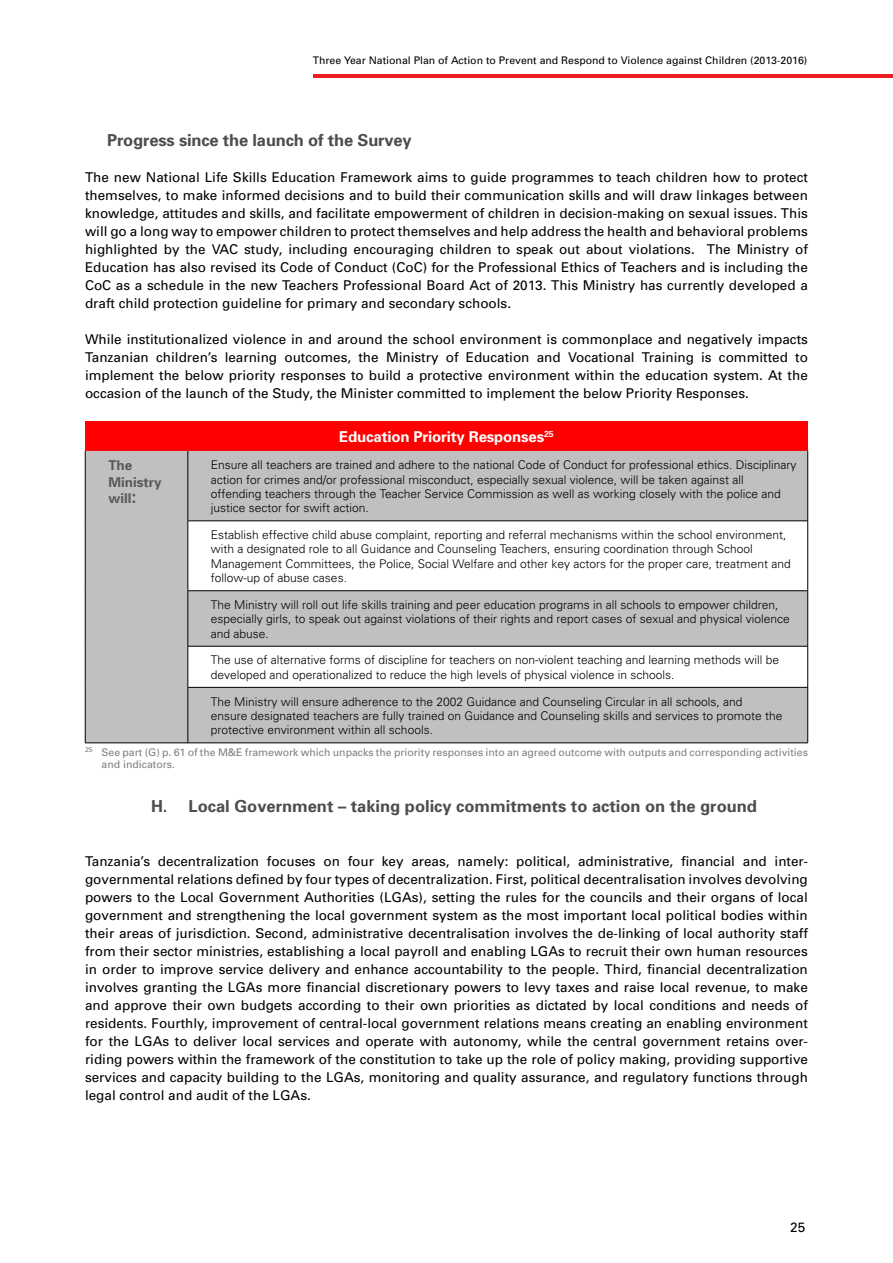
<style>
.page{position:relative;width:893px;height:1263px;background:#fff}
.page>*{position:absolute;margin:0;border:0;box-sizing:border-box;transform-origin:0 0}
.t1{font:700 16.5px "Univers";color:#4d4d4f}
.t2{font:700 15px "Univers";letter-spacing:-.01em;color:#fff}
.t3{font:13.5px/18px "Univers";color:#000;text-align:justify}
.t4{font:700 13.5px/16.5px "Univers";color:#58595b}
.t5{font:300 12px/14.4px "Univers";color:#000}
.t6{font:10.5px/12px "Univers";color:#808080}
.t7{font:10.5px "Univers";color:#000}
.s1{font-size:18px}
</style>
<div class="page">
<hr style="left:313px;top:74px;width:580px;height:4px;background:#ed1d24">
<div style="left:85px;top:422px;width:723px;height:29px;background:#f00"></div>
<svg style="left:86px;top:451px;width:721px;height:292px;fill:#c0c0c0"></svg>
<hr style="left:85px;top:451px;width:1px;height:70px;background:#000">
<hr style="left:188px;top:451px;width:1px;height:70px;background:#000">
<hr style="left:807px;top:451px;width:1px;height:70px;background:#000">
<hr style="left:85px;top:521px;width:1px;height:70px;background:#000">
<hr style="left:188px;top:521px;width:620px;height:1px;background:#000">
<hr style="left:188px;top:521px;width:1px;height:69px;background:#000">
<hr style="left:807px;top:521px;width:1px;height:69px;background:#000">
<hr style="left:85px;top:591px;width:1px;height:55px;background:#000">
<hr style="left:188px;top:590px;width:620px;height:1px;background:#000">
<hr style="left:188px;top:591px;width:1px;height:55px;background:#000">
<hr style="left:807px;top:591px;width:1px;height:55px;background:#000">
<hr style="left:85px;top:646px;width:1px;height:41px;background:#000">
<hr style="left:188px;top:646px;width:620px;height:1px;background:#000">
<hr style="left:188px;top:646px;width:1px;height:41px;background:#000">
<hr style="left:807px;top:646px;width:1px;height:41px;background:#000">
<hr style="left:85px;top:687px;width:1px;height:56px;background:#000">
<hr style="left:188px;top:687px;width:620px;height:1px;background:#000">
<hr style="left:188px;top:687px;width:1px;height:56px;background:#000">
<hr style="left:807px;top:687px;width:1px;height:56px;background:#000">
<hr style="left:85px;top:743px;width:103px;height:1px;background:#000">
<hr style="left:188px;top:743px;width:620px;height:1px;background:#000">
<p class="t7" style="left:313px;top:54px;width:496px">Three Year National Plan of Action to Prevent and Respond to Violence against Children (2013-2016)</p>
<p class="t1" style="left:107px;top:129px;width:306px">Progress since the launch of the Survey</p>
<p class="t3" style="left:85px;top:168px;width:724px">The new National Life Skills Education Framework aims to guide programmes to teach children how to protect themselves, to make informed decisions and to build their communication skills and will draw linkages between knowledge, attitudes and skills, and facilitate empowerment of children in decision-making on sexual issues. This will go a long way to empower children to protect themselves and help address the health and behavioral problems highlighted by the VAC study, including encouraging children to speak out about violations. The Ministry of Education has also revised its Code of Conduct (CoC) for the Professional Ethics of Teachers and is including the CoC as a schedule in the new Teachers Professional Board Act of 2013. This Ministry has currently developed a draft child protection guideline for primary and secondary schools.</p>
<p class="t3" style="left:85px;top:330px;width:724px">While institutionalized violence in and around the school environment is commonplace and negatively impacts Tanzanian children’s learning outcomes, the Ministry of Education and Vocational Training is committed to implement the below priority responses to build a protective environment within the education system. At the occasion of the launch of the Study, the Minister committed to implement the below Priority Responses.</p>
<p class="t2" style="left:339px;top:427px;width:216px">Education Priority Responses<sup>25</sup></p>
<p class="t4" style="left:108px;top:457px;width:55px">The<br>Ministry will<span class="s1">:</span></p>
<p class="t5" style="left:211px;top:457px;width:587px">Ensure all teachers are trained and adhere to the national Code of Conduct for professional ethics. Disciplinary action for crimes and/or professional misconduct, especially sexual violence, will be taken against all offending teachers through the Teacher Service Commission as well as working closely with the police and justice sector for swift action.</p>
<p class="t5" style="left:211px;top:527px;width:581px">Establish effective child abuse complaint, reporting and referral mechanisms within the school environment, with a designated role to all Guidance and Counseling Teachers, ensuring coordination through School Management Committees, the Police, Social Welfare and other key actors for the proper care, treatment and follow-up of abuse cases.</p>
<p class="t5" style="left:211px;top:597px;width:580px">The Ministry will roll out life skills training and peer education programs in all schools to empower children, especially girls, to speak out against violations of their rights and report cases of sexual and physical violence and abuse.</p>
<p class="t5" style="left:211px;top:653px;width:570px">The use of alternative forms of discipline for teachers on non-violent teaching and learning methods will be developed and operationalized to reduce the high levels of physical violence in schools.</p>
<p class="t5" style="left:211px;top:694px;width:573px">The Ministry will ensure adherence to the 2002 Guidance and Counseling Circular in all schools, and<br>ensure designated teachers are fully trained on Guidance and Counseling skills and services to promote the protective environment within all schools.</p>
<p class="t6" style="left:102px;top:746px;width:708px;text-indent:-17px"><sup>25</sup> See part (G) p. 61 of the M&amp;E framework which unpacks the priority responses into an agreed outcome with outputs and corresponding activities and indicators.</p>
<p class="t1" style="left:151px;top:795px;width:607px">H. Local Government – taking policy commitments to action on the ground</p>
<p class="t3" style="left:85px;top:852px;width:724px">Tanzania’s decentralization focuses on four key areas, namely: political, administrative, financial and inter&shy;governmental relations defined by four types of decentralization. First, political decentralisation involves devolving powers to the Local Government Authorities (LGAs), setting the rules for the councils and their organs of local government and strengthening the local government system as the most important local political bodies within their areas of jurisdiction. Second, administrative decentralisation involves the de-linking of local authority staff from their sector ministries, establishing a local payroll and enabling LGAs to recruit their own human resources in order to improve service delivery and enhance accountability to the people. Third, financial decentralization involves granting the LGAs more financial discretionary powers to levy taxes and raise local revenue, to make and approve their own budgets according to their own priorities as dictated by local conditions and needs of residents. Fourthly, improvement of central-local government relations means creating an enabling environment for the LGAs to deliver local services and operate with autonomy, while the central government retains over&shy;riding powers within the framework of the constitution to take up the role of policy making, providing supportive services and capacity building to the LGAs, monitoring and quality assurance, and regulatory functions through legal control and audit of the LGAs.</p>
<p class="t3" style="left:790px;top:1218px;width:17px">25</p>
</div>
